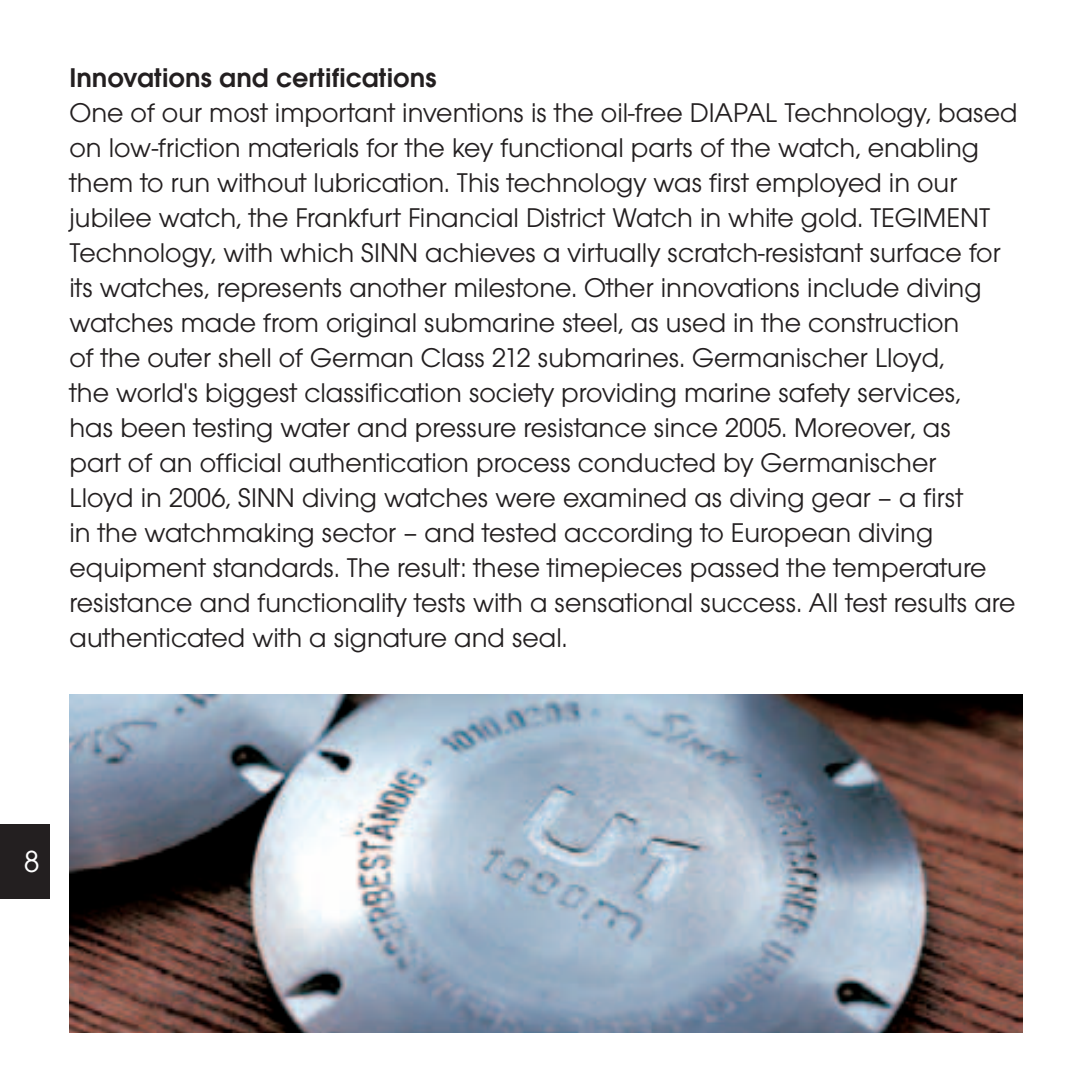
<style>
.page{position:relative;width:1092px;height:1092px;background:#fff}
.page>*{position:absolute;margin:0;border:0;box-sizing:border-box;transform-origin:0 0}
.t1{font:31.5px "Avant Gar Got Itc T Boo";color:#fff}
.t2{font:28px/35px "Avant Gar Got Itc T Boo";color:#231f20}
.t3{font:28px "Avant Gar Got Itc T Dem";color:#231f20}
</style>
<div class="page">
<div style="left:0;top:823px;width:50px;height:75px;background:#231f20"></div>
<img style="left:69px;top:694px;width:953px;height:338px">
<p class="t3" style="left:69px;top:61px;width:369px">Innovations and certifications</p>
<p class="t2" style="left:69px;top:95px;width:654px">One of our most important inventions is the oil-free DIAPAL</p>
<p class="t2" style="left:69px;top:95px;width:949px;text-indent:714px">Technology, based on low-friction materials for the key functional parts of the watch, enabling them to run without lubrication. This technology was first employed in our jubilee watch, the Frankfurt Financial District Watch in white gold. TEGIMENT Technology, with which SINN</p>
<p class="t2" style="left:69px;top:235px;width:932px;text-indent:356px">achieves a virtually scratch-resistant surface for its watches, represents another milestone. Other innovations include diving watches made from original submarine steel, as used in the construction<br>of the outer shell of German Class 212 submarines. Germanischer Lloyd,<br>the world's biggest classification society providing marine safety services, has been testing water and pressure resistance since 2005. Moreover, as part of an official authentication process conducted by Germanischer Lloyd in 2006, SINN</p>
<p class="t2" style="left:69px;top:480px;width:947px;text-indent:232px">diving watches were examined as diving gear – a first<br>in the watchmaking sector – and tested according to European diving equipment standards. The result: these timepieces passed the temperature resistance and functionality tests with a sensational success. All test results are authenticated with a signature and seal.</p>
<p class="t1" style="left:24px;top:843px;width:17px">8</p>
</div>
